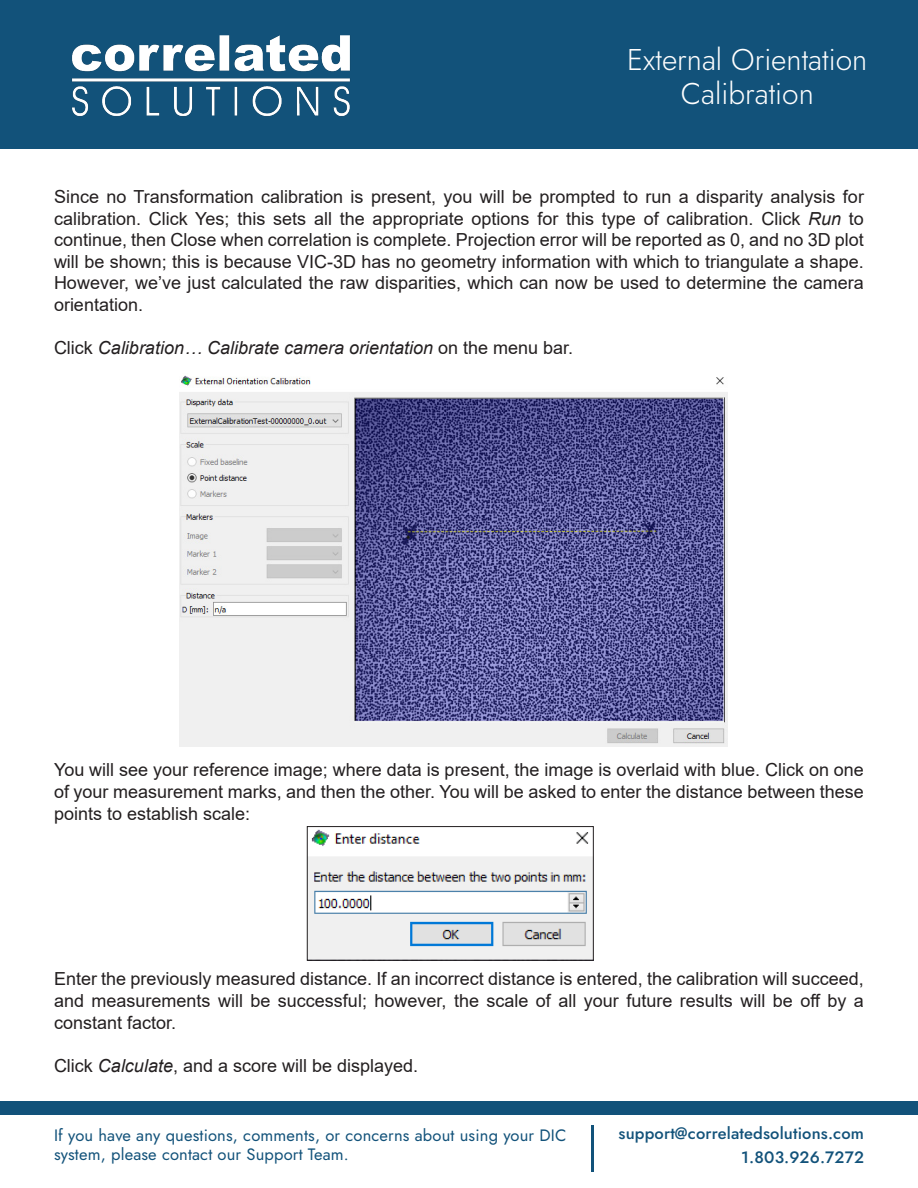
<style>
.page{position:relative;width:918px;height:1188px;background:#fff}
.page>*{position:absolute;margin:0;border:0;box-sizing:border-box;transform-origin:0 0}
.t1{font:300 30px/34.5px "Jost";color:#fff;text-align:center}
.t2{font:18px/21.6px "Arial";color:#231f20;text-align:justify}
.t3{font:italic 18px "Arial";color:#231f20}
.t4{font:16.5px/19.5px "Jost";letter-spacing:.01em;color:#12527a}
.t5{font:500 16.5px/24px "Jost";letter-spacing:.01em;color:#12527a;text-align:right}
.s1{font-style:italic}
.s2{font-style:normal}
</style>
<div class="page">
<div style="left:0;top:0;width:918px;height:148px;background:#12527a"></div>
<img style="left:72px;top:35px;width:278px;height:82px">
<div style="left:0;top:1102px;width:918px;height:13px;background:#12527a"></div>
<hr style="left:591px;top:1125px;width:3px;height:46px;background:#12527a">
<img style="left:179px;top:375px;width:548px;height:371px">
<img style="left:309px;top:829px;width:283px;height:130px">
<div style="left:307px;top:826px;width:287px;height:135px;border:1px solid #231f20"></div>
<h1 class="t1" style="left:627px;top:42px;width:242px">External Orientation<br>Calibration</h1>
<p class="t2" style="left:54px;top:186px;width:812px">Since no Transformation calibration is present, you will be prompted to run a disparity analysis for calibration. Click Yes; this sets all the appropriate options for this type of calibration. Click <span class="s1">Run</span> to continue, then Close when correlation is complete. Projection error will be reported as 0, and no 3D plot will be shown; this is because VIC-3D has no geometry information with which to triangulate a shape.<br>However, we’ve just calculated the raw disparities, which can now be used to determine the camera orientation.</p>
<p class="t3" style="left:54px;top:336px;width:521px"><span class="s2">Click</span> Calibration… Calibrate camera orientation <span class="s2">on the menu bar.</span></p>
<p class="t2" style="left:54px;top:759px;width:811px">You will see your reference image; where data is present, the image is overlaid with blue. Click on one of your measurement marks, and then the other. You will be asked to enter the distance between these points to establish scale:</p>
<p class="t2" style="left:54px;top:968px;width:811px">Enter the previously measured distance. If an incorrect distance is entered, the calibration will succeed, and measurements will be successful; however, the scale of all your future results will be off by a constant factor.</p>
<p class="t2" style="left:54px;top:1055px;width:366px">Click <span class="s1">Calculate</span>, and a score will be displayed.</p>
<p class="t4" style="left:54px;top:1125px;width:514px">If you have any questions, comments, or concerns about using your DIC system, please contact our Support Team.</p>
<p class="t5" style="left:619px;top:1121px;width:247px">support@correlatedsolutions.com<br>1.803.926.7272</p>
</div>
